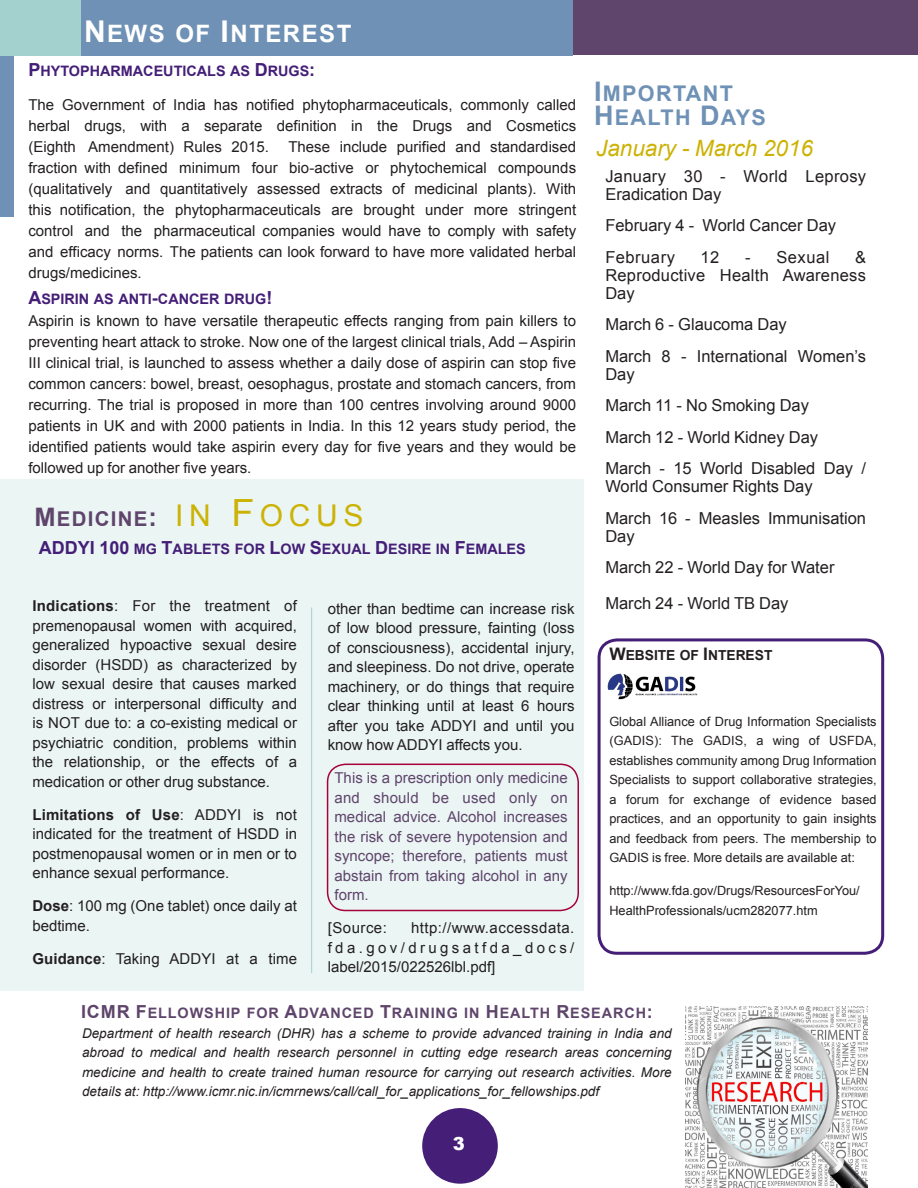
<style>
.page{position:relative;width:918px;height:1188px;background:#fff}
.page>*{position:absolute;margin:0;border:0;box-sizing:border-box;transform-origin:0 0}
.t1{font:24px "Arial Bold MT SC800";letter-spacing:.06em;color:#fff}
.t2{font:italic 22.5px "Arial";color:#ccb204}
.t3{font:21.6px/24px "Arial Bold MT SC800";letter-spacing:.06em;color:#6e91b5}
.t4{font:20.4px "Arial Bold MT SC800";letter-spacing:.06em;color:#5f456b}
.t5{font:18px "Arial Bold MT SC800";color:#441e77}
.t6{font:900 18px "Arial";color:#fff}
.t7{font:16.5px/18px "Arial";color:#231f20}
.t8{font:16.5px/18px "Arial";letter-spacing:.02em;color:#231f20}
.t9{font:16.5px "Arial";letter-spacing:.03em;color:#231f20}
.t10{font:15px/19.5px "Arial";color:#231f20;text-align:justify}
.t11{font:15px/19.5px "Arial";color:#5f456b;text-align:justify}
.t12{font:14.4px "Arial Bold MT SC800";color:#441e77}
.t13{font:14.4px "Arial Bold MT SC800";letter-spacing:.06em;color:#5f456b}
.t14{font:13.8px "Arial Bold MT SC800";color:#231f20}
.t15{font:italic 13.5px/19.5px "Arial";color:#231f20;text-align:justify}
.t16{font:12.75px/19.5px "Arial";color:#231f20;text-align:justify}
.s1{font-size:30px}
.s2{font-size:18px}
.s3{font-size:25.5px}
.s4{font-family:"Arial MT SC800";font-size:30px;color:#ccb204}
.s5{font-family:"Arial MT SC800";font-size:37.5px;color:#ccb204}
.s6{font-weight:700}
.s7{font-size:27px}
.s8{font-size:17.25px}
</style>
<div class="page">
<div style="left:422px;top:1108px;width:76px;height:76px;background:#441e77;border-radius:50%"></div>
<div style="left:54px;top:0;width:864px;height:55px;background:#5f456b"></div>
<div style="left:0;top:0;width:14px;height:216px;background:#6e91b5"></div>
<img style="left:686px;top:1007px;width:182px;height:181px">
<div style="left:0;top:480px;width:583px;height:511px;background:#ebf5f4"></div>
<div style="left:81px;top:0;width:491px;height:56px;background:#6e91b5"></div>
<div style="left:0;top:0;width:81px;height:56px;background:#a3d2ce"></div>
<hr style="left:311px;top:608px;width:1px;height:365px;background:#a3d2ce">
<img style="left:607px;top:673px;width:91px;height:27px">
<div style="left:598px;top:638px;width:286px;height:317px;border:3px solid #441e77;border-radius:18px"></div>
<div style="left:327px;top:764px;width:252px;height:147px;border:2px solid #a5023a;border-radius:18px"></div>
<p class="t1" style="left:84px;top:17px;width:269px"><span class="s1">N</span> EWS OF <span class="s1">I</span> NTEREST</p>
<p class="t12" style="left:28px;top:61px;width:288px"><span class="s2">P</span>HYTOPHARMACEUTICALS AS <span class="s2">D</span>RUGS<span class="s2">:</span></p>
<p class="t10" style="left:28px;top:95px;width:549px;line-height:21px">The Government of India has notified phytopharmaceuticals, commonly called herbal drugs, with a separate definition in the Drugs and Cosmetics (Eighth Amendment) Rules 2015.</p>
<p class="t10" style="left:28px;top:137px;width:549px;line-height:21px;text-indent:260px">These include purified and standardised fraction with defined minimum four bio-active or phytochemical compounds (qualitatively and quantitatively assessed extracts of medicinal plants). With this notification, the phytopharmaceuticals are brought under more stringent control and the pharmaceutical companies would have to comply with safety and efficacy norms. The patients can look forward to have more validated herbal drugs/medicines.</p>
<p class="t12" style="left:28px;top:289px;width:246px"><span class="s2">A</span>SPIRIN AS ANTI<span class="s2">-</span>CANCER DRUG<span class="s2">!</span></p>
<p class="t10" style="left:28px;top:311px;width:549px;line-height:21px">Aspirin is known to have versatile therapeutic effects ranging from pain killers to preventing heart attack to stroke. Now one of the largest clinical trials, Add – Aspirin III clinical trial, is launched to assess whether a daily dose of aspirin can stop five common cancers: bowel, breast, oesophagus, prostate and stomach cancers, from recurring. The trial is proposed in more than 100 centres involving around 9000 patients in UK and with 2000 patients in India. In this 12 years study period, the identified patients would take aspirin every day for five years and they would be followed up for another five years.</p>
<p class="t4" style="left:34px;top:505px;width:328px"><span class="s3">M</span>EDICINE<span class="s3">:</span> <span class="s4">I N</span> <span class="s5">F</span> <span class="s4">OC U S</span></p>
<p class="t5" style="left:39px;top:536px;width:12px">ADDYI</p>
<p class="t12" style="left:99px;top:540px;width:428px"><span class="s2">100</span> MG <span class="s2">T</span>ABLETS FOR <span class="s2">L</span>OW <span class="s2">S</span>EXUAL <span class="s2">D</span>ESIRE IN <span class="s2">F</span>EMALES</p>
<p class="t10" style="left:32px;top:597px;width:266px"><span class="s6">Indications</span>: For the treatment of premenopausal women with acquired, generalized hypoactive sexual desire disorder (HSDD) as characterized by low sexual desire that causes marked distress or interpersonal difficulty and is NOT due to: a co-existing medical or psychiatric condition, problems within the relationship, or the effects of a medication or other drug substance.</p>
<p class="t10" style="left:32px;top:805px;width:266px"><span class="s6">Limitations of Use</span>: ADDYI is not indicated for the treatment of HSDD in postmenopausal women or in men or to enhance sexual performance.</p>
<p class="t10" style="left:32px;top:897px;width:266px"><span class="s6">Dose</span>: 100 mg (One tablet) once daily at bedtime.</p>
<p class="t10" style="left:32px;top:949px;width:266px"><span class="s6">Guidance</span>: Taking ADDYI at a time</p>
<p class="t10" style="left:328px;top:599px;width:248px">other than bedtime can increase risk of low blood pressure, fainting (loss of consciousness), accidental injury, and sleepiness. Do not drive, operate machinery, or do things that require clear thinking until at least 6 hours after you take ADDYI and until you know how ADDYI affects you.</p>
<p class="t11" style="left:335px;top:769px;width:235px">This is a prescription only medicine and should be used only on medical advice. Alcohol increases the risk of severe hypotension and syncope; therefore, patients must abstain from taking alcohol in any form.</p>
<p class="t10" style="left:328px;top:919px;width:61px">[Source:</p>
<p class="t10" style="left:328px;top:919px;width:248px;text-indent:83px">http://www.accessdata. fda.gov/drugsatfda_docs/ label/2015/022526lbl.pdf]</p>
<p class="t3" style="left:594px;top:82px;width:174px"><span class="s7">I</span> MPORTANT<br><span class="s7">H</span> EALTH <span class="s7">D</span>AYS</p>
<p class="t2" style="left:596px;top:134px;width:218px">January - March 2016</p>
<p class="t8" style="left:605px;top:167px;width:262px">January 30 - World Leprosy<br>Eradication Day</p>
<p class="t7" style="left:605px;top:217px;width:232px">February 4 - World Cancer Day</p>
<p class="t9" style="left:605px;top:246px;width:71px">February</p>
<p class="t7" style="left:701px;top:248px;width:20px">12</p>
<p class="t7" style="left:745px;top:248px;width:86px">- Sexual</p>
<p class="t7" style="left:605px;top:248px;width:262px;text-align:justify;text-indent:250px">&amp; Reproductive Health Awareness Day</p>
<p class="t7" style="left:605px;top:316px;width:183px">March 6 - Glaucoma Day</p>
<p class="t7" style="left:605px;top:347px;width:262px">March 8 - International Women’s<br>Day</p>
<p class="t7" style="left:605px;top:397px;width:205px">March 11 - No Smoking Day</p>
<p class="t7" style="left:605px;top:428px;width:214px">March 12 - World Kidney Day</p>
<p class="t7" style="left:605px;top:460px;width:262px">March - 15 World Disabled Day /<br>World Consumer Rights Day</p>
<p class="t7" style="left:605px;top:509px;width:262px">March 16 - Measles Immunisation<br>Day</p>
<p class="t7" style="left:605px;top:559px;width:231px">March 22 - World Day for Water</p>
<p class="t7" style="left:605px;top:595px;width:185px">March 24 - World TB Day</p>
<p class="t14" style="left:609px;top:646px;width:165px"><span class="s8">W</span>EBSITE OF <span class="s8">I</span> NTEREST</p>
<p class="t16" style="left:609px;top:712px;width:269px">Global Alliance of Drug Information Specialists (GADIS): The GADIS, a wing of USFDA, establishes community among Drug Information Specialists to support collaborative strategies, a forum for exchange of evidence based practices, and an opportunity to gain insights and feedback from peers. The membership to GADIS is free. More details are available at:</p>
<p class="t16" style="left:609px;top:881px;width:252px">http://www.fda.gov/Drugs/ResourcesForYou/<br>HealthProfessionals/ucm282077.htm</p>
<p class="t13" style="left:81px;top:1003px;width:573px"><span class="s2">ICMR F</span>ELLOWSHIP FOR <span class="s2">A</span>DVANCED <span class="s2">T</span>RAINING IN <span class="s2">H</span> EALTH <span class="s2">R</span>ESEARCH<span class="s2">:</span></p>
<p class="t15" style="left:82px;top:1024px;width:591px">Department of health research (DHR) has a scheme to provide advanced training in India and abroad to medical and health research personnel in cutting edge research areas concerning medicine and health to create trained human resource for carrying out research activities. More details at: http://www.icmr.nic.in/icmrnews/call/call_for_applications_for_fellowships.pdf</p>
<p class="t6" style="left:453px;top:1130px;width:14px">3</p>
</div>
